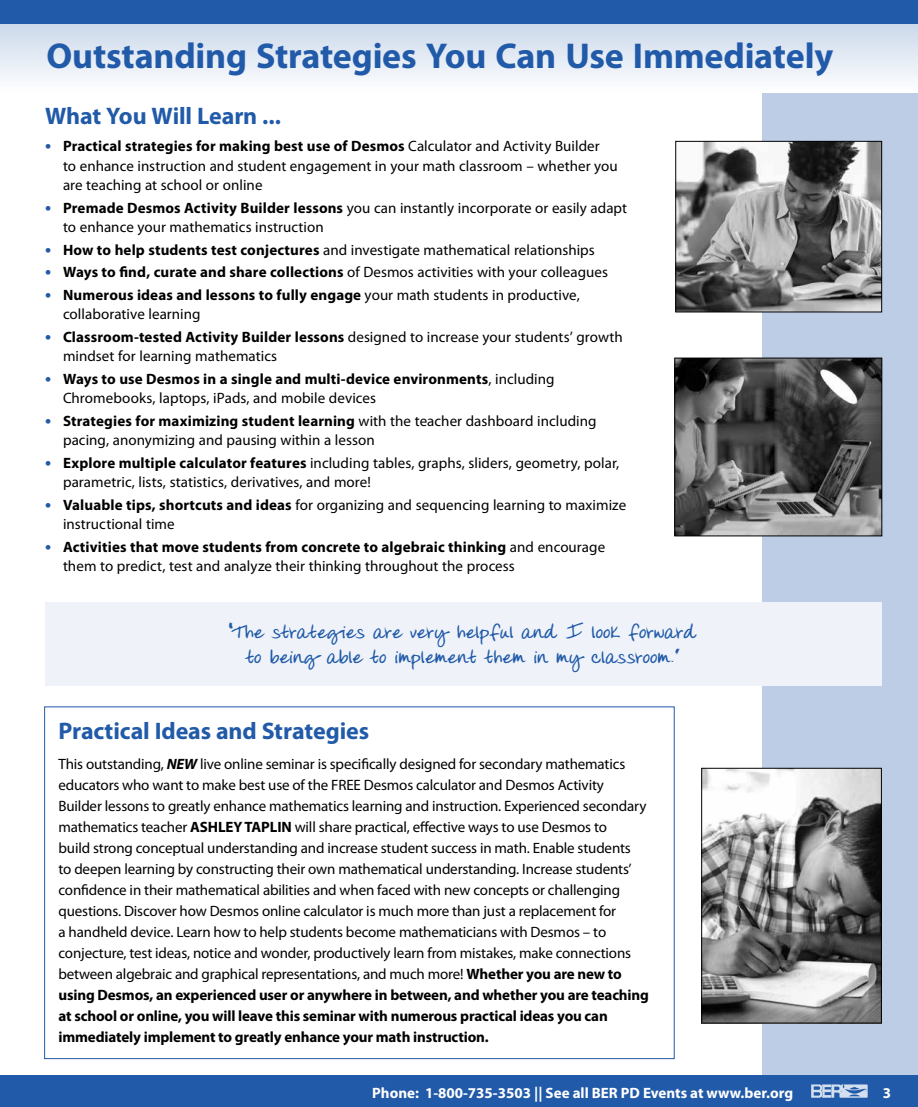
<style>
.page{position:relative;width:918px;height:1107px;background:#fff}
.page>*{position:absolute;margin:0;border:0;box-sizing:border-box;transform-origin:0 0}
.t1{font:700 36px "Myriad Pro";letter-spacing:-.005em;color:#215aa8}
.t2{font:700 24px "Myriad Pro";letter-spacing:-.005em;color:#215aa8}
.t3{font:700 21px/25.2px "Donnys Hand";letter-spacing:.005em;color:#215aa8;text-align:center}
.t4{font:15px/21px "Myriad Pro";letter-spacing:-.01em;color:#000}
.t5{font:700 15px "Myriad Pro";letter-spacing:.005em;color:#000}
.t6{font:700 15px "Myriad Pro";color:#fff}
.s1{font-weight:700;font-size:18px;color:#215aa8}
.s2{font-weight:700}
.s3{font-size:18px;color:#215aa8}
.s4{font-weight:400}
.s5{font-weight:700;font-style:italic}
</style>
<div class="page">
<div style="left:763px;top:0;width:155px;height:1107px;background:#bccde5"></div>
<div style="left:0;top:1076px;width:918px;height:31px;background:#215aa8"></div>
<svg style="left:811px;top:1084px;width:57px;height:14px"></svg>
<svg style="left:0;top:24px;width:918px;height:68px"></svg>
<div style="left:0;top:0;width:918px;height:24px;background:#215aa8"></div>
<div style="left:45px;top:602px;width:837px;height:84px;background:#eff3f9"></div>
<img style="left:677px;top:143px;width:203px;height:167px">
<div style="left:675px;top:141px;width:207px;height:171px;border:1px solid #000"></div>
<img style="left:677px;top:360px;width:203px;height:174px">
<div style="left:675px;top:358px;width:207px;height:178px;border:1px solid #000"></div>
<img style="left:703px;top:770px;width:177px;height:251px">
<div style="left:701px;top:768px;width:181px;height:255px;border:1px solid #000"></div>
<h1 class="t1" style="left:46px;top:32px;width:788px">Outstanding Strategies You Can Use Immediately</h1>
<h2 class="t2" style="left:45px;top:101px;width:238px">What You Will Learn ...</h2>
<p class="t4" style="left:63px;top:136px;width:556px;line-height:19.5px;text-indent:-18px"><span class="s1">•</span> <span class="s2">Practical strategies for making best use of Desmos</span> Calculator and Activity Builder<br>to enhance instruction and student engagement in your math classroom – whether you are teaching at school or online</p>
<p class="t4" style="left:63px;top:198px;width:566px;line-height:19.5px;text-indent:-18px"><span class="s1">•</span> <span class="s2">Premade Desmos Activity Builder lessons</span> you can instantly incorporate or easily adapt to enhance your mathematics instruction</p>
<p class="t4" style="left:45px;top:239px;width:551px"><span class="s1">•</span> <span class="s2">How to help students test conjectures</span> and investigate mathematical relationships</p>
<p class="t5" style="left:45px;top:263px;width:565px"><span class="s3">•</span> Ways to find, curate and share collections <span class="s4">of Desmos activities with your colleagues</span></p>
<p class="t4" style="left:63px;top:285px;width:518px;line-height:19.5px;text-indent:-18px"><span class="s1">•</span> <span class="s2">Numerous ideas and lessons to fully engage</span> your math students in productive, collaborative learning</p>
<p class="t4" style="left:63px;top:327px;width:561px;line-height:19.5px;text-indent:-18px"><span class="s1">•</span> <span class="s2">Classroom-tested Activity Builder lessons</span> designed to increase your students’ growth mindset for learning mathematics</p>
<p class="t4" style="left:63px;top:369px;width:493px;line-height:19.5px;text-indent:-18px"><span class="s1">•</span> <span class="s2">Ways to use Desmos in a single and multi-device environments</span>, including<br>Chromebooks, laptops, iPads, and mobile devices</p>
<p class="t4" style="left:63px;top:411px;width:535px;line-height:19.5px;text-indent:-18px"><span class="s1">•</span> <span class="s2">Strategies for maximizing student learning</span> with the teacher dashboard including pacing, anonymizing and pausing within a lesson</p>
<p class="t4" style="left:63px;top:453px;width:558px;line-height:19.5px;text-indent:-18px"><span class="s1">•</span> <span class="s2">Explore multiple calculator features</span> including tables, graphs, sliders, geometry, polar, parametric, lists, statistics, derivatives, and more!</p>
<p class="t4" style="left:63px;top:495px;width:565px;line-height:19.5px;text-indent:-18px"><span class="s1">•</span> <span class="s2">Valuable tips, shortcuts and ideas</span> for organizing and sequencing learning to maximize instructional time</p>
<p class="t4" style="left:63px;top:537px;width:544px;line-height:19.5px;text-indent:-18px"><span class="s1">•</span> <span class="s2">Activities that move students from concrete to algebraic thinking</span> and encourage them to predict, test and analyze their thinking throughout the process</p>
<h3 class="t3" style="left:230px;top:620px;width:468px">“The strategies are very helpful and I look forward to being able to implement them in my classroom.”</h3>
<h2 class="t2" style="left:58px;top:715px;width:312px">Practical Ideas and Strategies</h2>
<p class="t4" style="left:58px;top:753px;width:592px">This outstanding, <span class="s5">NEW</span> live online seminar is specifically designed for secondary mathematics educators who want to make best use of the FREE Desmos calculator and Desmos Activity Builder lessons to greatly enhance mathematics learning and instruction. Experienced secondary mathematics teacher <span class="s2">ASHLEY TAPLIN</span> will share practical, effective ways to use Desmos to<br>build strong conceptual understanding and increase student success in math. Enable students<br>to deepen learning by constructing their own mathematical understanding. Increase students’ confidence in their mathematical abilities and when faced with new concepts or challenging questions. Discover how Desmos online calculator is much more than just a replacement for<br>a handheld device. Learn how to help students become mathematicians with Desmos – to conjecture, test ideas, notice and wonder, productively learn from mistakes, make connections between algebraic and graphical representations, and much more! <span class="s2">Whether you are new to using Desmos, an experienced user or anywhere in between, and whether you are teaching at school or online, you will leave this seminar with numerous practical ideas you can immediately implement to greatly enhance your math instruction.</span></p>
<p class="t6" style="left:372px;top:1083px;width:422px">Phone: 1-800-735-3503 || See all BER PD Events at www.ber.org</p>
<p class="t6" style="left:883px;top:1083px;width:10px">3</p>
</div>
